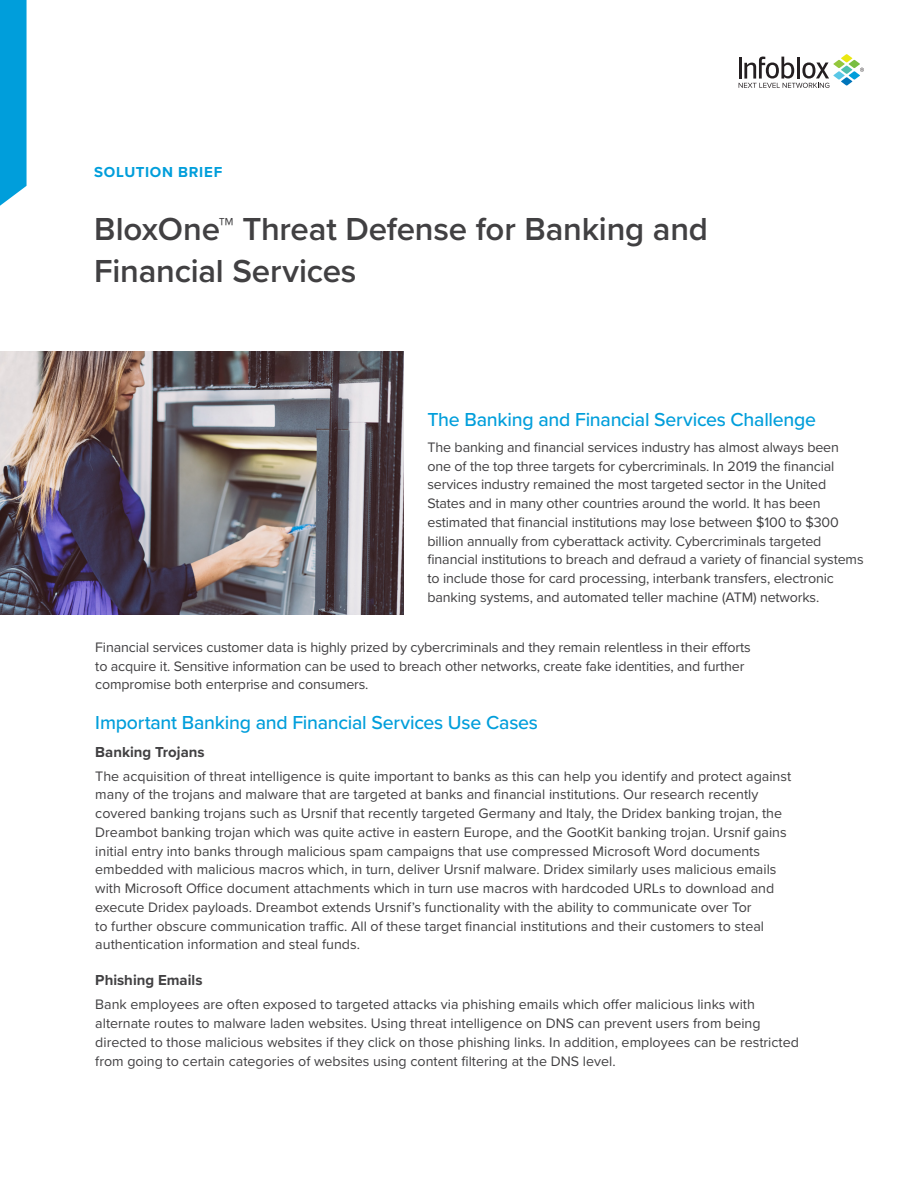
<style>
.page{position:relative;width:918px;height:1188px;background:#fff}
.page>*{position:absolute;margin:0;border:0;box-sizing:border-box;transform-origin:0 0}
.t1{font:600 33px/42px "Proxima Nova";letter-spacing:-.005em;color:#414042}
.t2{font:500 19.5px "Proxima Nova";letter-spacing:-.015em;color:#009edb}
.t3{font:700 15px "Proxima Nova";color:#414042}
.t4{font:700 15px "Proxima Nova";letter-spacing:.05em;color:#009edb}
.t5{font:14.25px/18.8px "Proxima Nova";color:#414042}
</style>
<div class="page">
<svg style="left:0;top:0;width:27px;height:206px;background:#10a4dd"></svg>
<svg style="left:739px;top:54px;width:125px;height:34px"></svg>
<img style="left:0;top:352px;width:404px;height:262px">
<p class="t4" style="left:94px;top:160px;width:130px">SOLUTION BRIEF</p>
<h1 class="t1" style="left:94px;top:207px;width:615px">BloxOne™ Threat Defense for Banking and<br>Financial Services</h1>
<h2 class="t2" style="left:428px;top:405px;width:390px">The Banking and Financial Services Challenge</h2>
<p class="t5" style="left:428px;top:437px;width:438px">The banking and financial services industry has almost always been one of the top three targets for cybercriminals. In 2019 the financial services industry remained the most targeted sector in the United States and in many other countries around the world. It has been estimated that financial institutions may lose between $100 to $300 billion annually from cyberattack activity. Cybercriminals targeted financial institutions to breach and defraud a variety of financial systems to include those for card processing, interbank transfers, electronic banking systems, and automated teller machine (ATM) networks.</p>
<p class="t5" style="left:95px;top:637px;width:657px">Financial services customer data is highly prized by cybercriminals and they remain relentless in their efforts to acquire it. Sensitive information can be used to breach other networks, create fake identities, and further compromise both enterprise and consumers.</p>
<h2 class="t2" style="left:95px;top:708px;width:444px">Important Banking and Financial Services Use Cases</h2>
<p class="t3" style="left:95px;top:740px;width:111px">Banking Trojans</p>
<p class="t5" style="left:95px;top:766px;width:697px">The acquisition of threat intelligence is quite important to banks as this can help you identify and protect against many of the trojans and malware that are targeted at banks and financial institutions. Our research recently covered banking trojans such as Ursnif that recently targeted Germany and Italy, the Dridex banking trojan, the Dreambot banking trojan which was quite active in eastern Europe, and the GootKit banking trojan. Ursnif gains initial entry into banks through malicious spam campaigns that use compressed Microsoft Word documents embedded with malicious macros which, in turn, deliver Ursnif malware. Dridex similarly uses malicious emails with Microsoft Office document attachments which in turn use macros with hardcoded URLs to download and execute Dridex payloads. Dreambot extends Ursnif’s functionality with the ability to communicate over Tor<br>to further obscure communication traffic. All of these target financial institutions and their customers to steal authentication information and steal funds.</p>
<p class="t3" style="left:95px;top:969px;width:109px">Phishing Emails</p>
<p class="t5" style="left:95px;top:995px;width:705px">Bank employees are often exposed to targeted attacks via phishing emails which offer malicious links with alternate routes to malware laden websites. Using threat intelligence on DNS can prevent users from being directed to those malicious websites if they click on those phishing links. In addition, employees can be restricted from going to certain categories of websites using content filtering at the DNS level.</p>
</div>
